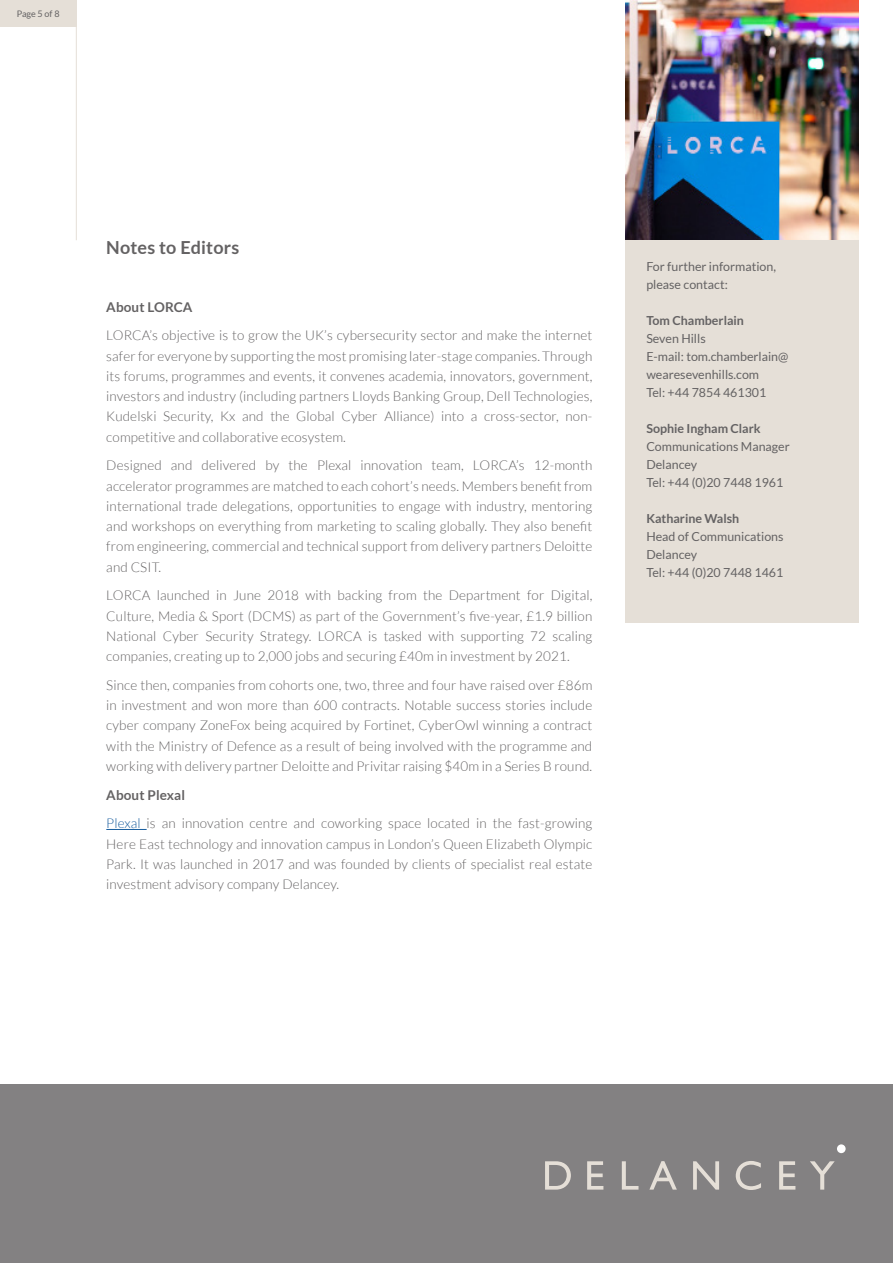
<style>
.page{position:relative;width:893px;height:1263px;background:#fff}
.page>*{position:absolute;margin:0;border:0;box-sizing:border-box;transform-origin:0 0}
.t1{font:700 18px "Lato";letter-spacing:.01em;color:#646263}
.t2{font:300 13.5px/20.2px "Lato";letter-spacing:.01em;color:#646263;text-align:justify}
.t3{font:700 13.5px "Lato";letter-spacing:.01em;color:#646263}
.t4{font:12.45px/18px "Lato";color:#646263}
.t5{font:700 12.45px "Lato";color:#646263}
.t6{font:9px "Lato";color:#646263}
.s1{color:#175d9e}
</style>
<div class="page">
<div style="left:0;top:1084px;width:893px;height:179px;background:#838182"></div>
<div style="left:837px;top:1144px;width:9px;height:9px;background:#fff;border-radius:50%"></div>
<svg style="left:545px;top:1161px;width:26px;height:28px"></svg>
<svg style="left:587px;top:1161px;width:16px;height:28px"></svg>
<svg style="left:622px;top:1161px;width:16px;height:28px"></svg>
<svg style="left:649px;top:1161px;width:28px;height:28px"></svg>
<svg style="left:693px;top:1161px;width:26px;height:28px"></svg>
<svg style="left:736px;top:1161px;width:25px;height:29px"></svg>
<svg style="left:779px;top:1161px;width:16px;height:28px"></svg>
<svg style="left:810px;top:1161px;width:25px;height:28px"></svg>
<div style="left:0;top:0;width:76px;height:27px;background:#e5dfd7"></div>
<hr style="left:76px;top:0;width:1px;height:240px;background:#e5dfd7">
<hr style="left:106px;top:829px;width:41px;height:1px;background:#175d9e">
<div style="left:625px;top:239px;width:234px;height:384px;background:#e5dfd7"></div>
<img style="left:625px;top:1px;width:234px;height:239px">
<p class="t6" style="left:17px;top:9px;width:44px">Page 5 of 8</p>
<p class="t1" style="left:106px;top:237px;width:134px">Notes to Editors</p>
<p class="t3" style="left:106px;top:299px;width:88px">About LORCA</p>
<p class="t2" style="left:106px;top:325px;width:488px">LORCA’s objective is to grow the UK’s cybersecurity sector and make the internet safer for everyone by supporting the most promising later-stage companies. Through its forums, programmes and events, it convenes academia, innovators, government, investors and industry (including partners Lloyds Banking Group, Dell Technologies, Kudelski Security, Kx and the Global Cyber Alliance) into a cross-sector, non&shy;competitive and collaborative ecosystem.</p>
<p class="t2" style="left:106px;top:455px;width:488px">Designed and delivered by the Plexal innovation team, LORCA’s 12-month accelerator programmes are matched to each cohort’s needs. Members benefit from international trade delegations, opportunities to engage with industry, mentoring and workshops on everything from marketing to scaling globally. They also benefit from engineering, commercial and technical support from delivery partners Deloitte and CSIT.</p>
<p class="t2" style="left:106px;top:585px;width:488px">LORCA launched in June 2018 with backing from the Department for Digital, Culture, Media &amp; Sport (DCMS) as part of the Government’s five-year, £1.9 billion National Cyber Security Strategy. LORCA is tasked with supporting 72 scaling companies, creating up to 2,000 jobs and securing £40m in investment by 2021.</p>
<p class="t2" style="left:106px;top:675px;width:488px">Since then, companies from cohorts one, two, three and four have raised over £86m in investment and won more than 600 contracts. Notable success stories include cyber company ZoneFox being acquired by Fortinet, CyberOwl winning a contract with the Ministry of Defence as a result of being involved with the programme and working with delivery partner Deloitte and Privitar raising $40m in a Series B round.</p>
<p class="t3" style="left:106px;top:787px;width:80px">About Plexal</p>
<p class="t2" style="left:106px;top:813px;width:488px"><span class="s1">Plexal</span> is an innovation centre and coworking space located in the fast-growing Here East technology and innovation campus in London’s Queen Elizabeth Olympic Park. It was launched in 2017 and was founded by clients of specialist real estate investment advisory company Delancey.</p>
<p class="t4" style="left:646px;top:257px;width:131px">For further information, please contact:</p>
<p class="t5" style="left:646px;top:313px;width:99px">Tom Chamberlain</p>
<p class="t4" style="left:646px;top:329px;width:61px">Seven Hills</p>
<p class="t4" style="left:646px;top:347px;width:144px">E-mail: tom.chamberlain@ wearesevenhills.com</p>
<p class="t4" style="left:646px;top:383px;width:121px">Tel: +44 7854 461301</p>
<p class="t5" style="left:646px;top:421px;width:116px">Sophie Ingham Clark</p>
<p class="t4" style="left:646px;top:437px;width:145px">Communications Manager</p>
<p class="t4" style="left:646px;top:455px;width:52px">Delancey</p>
<p class="t4" style="left:646px;top:473px;width:139px">Tel: +44 (0)20 7448 1961</p>
<p class="t5" style="left:646px;top:511px;width:94px">Katharine Walsh</p>
<p class="t4" style="left:646px;top:527px;width:139px">Head of Communications</p>
<p class="t4" style="left:646px;top:545px;width:52px">Delancey</p>
<p class="t4" style="left:646px;top:563px;width:139px">Tel: +44 (0)20 7448 1461</p>
</div>
